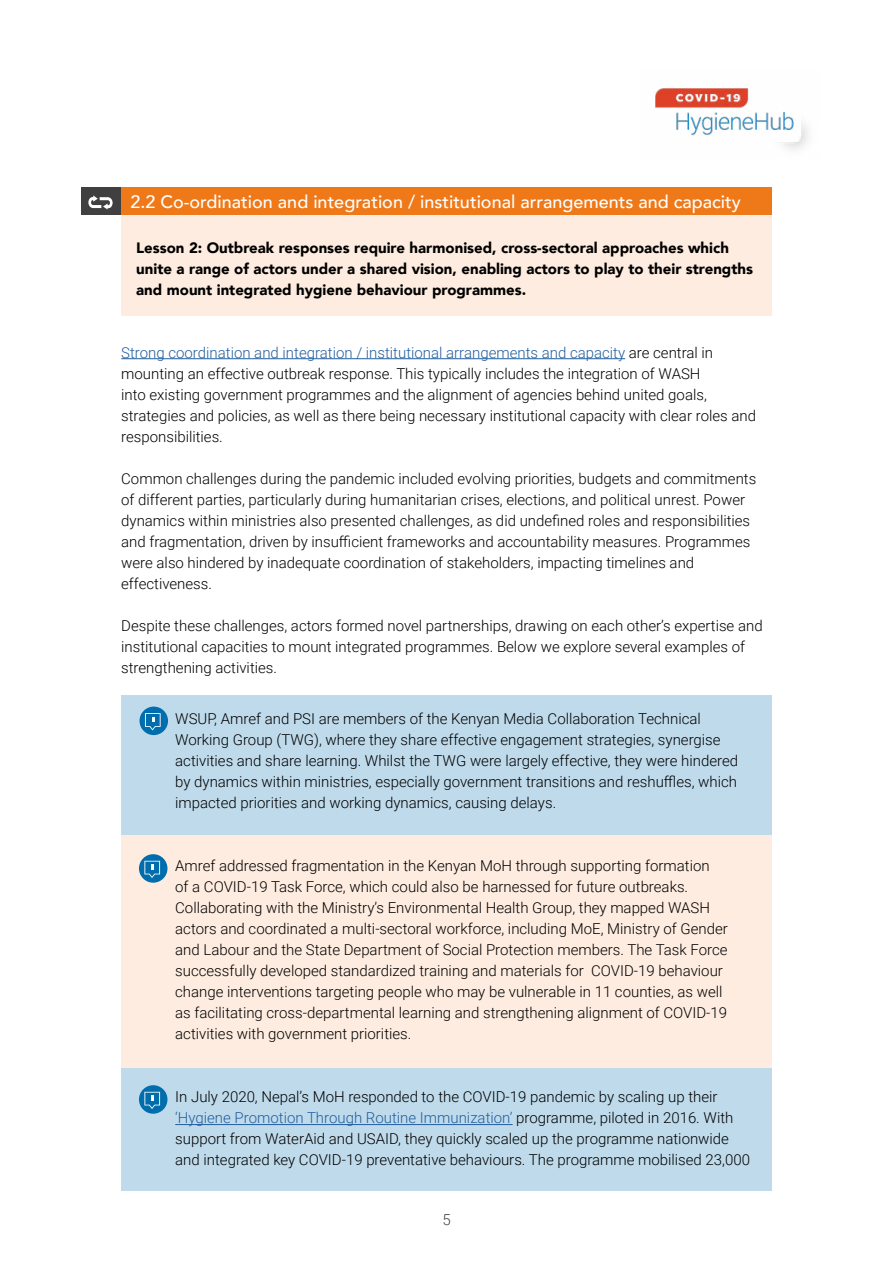
<style>
.page{position:relative;width:893px;height:1263px;background:#fff}
.page>*{position:absolute;margin:0;border:0;box-sizing:border-box;transform-origin:0 0}
.t1{font:500 18px "Avenir";color:#fff}
.t2{font:300 15px/21px "Roboto";color:#000}
.t3{font:900 15px/21px "Avenir";color:#000}
.t4{font:300 15px "Roboto";color:#404040}
.s1{color:#215e9e}
.s2{font-family:"Courier New";font-weight:400}
</style>
<div class="page">
<img style="left:655px;top:88px;width:154px;height:62px">
<div style="left:122px;top:1058px;width:650px;height:132px;background:#bfdbeb"></div>
<div style="left:121px;top:830px;width:650px;height:237px;background:#fdecdf"></div>
<div style="left:121px;top:695px;width:651px;height:140px;background:#bfdbeb"></div>
<div style="left:81px;top:187px;width:39px;height:28px;background:#404040"></div>
<div style="left:122px;top:187px;width:650px;height:28px;background:#ef7918"></div>
<svg style="left:88px;top:196px;width:25px;height:14px"></svg>
<div style="left:122px;top:215px;width:650px;height:101px;background:#fdecdf"></div>
<hr style="left:121px;top:358px;width:504px;height:1px;background:#215e9e">
<hr style="left:175px;top:1124px;width:338px;height:1px;background:#215e9e">
<div style="left:140px;top:707px;width:28px;height:28px;background:#006dad;border-radius:50%"></div>
<svg style="left:145px;top:713px;width:16px;height:17px"></svg>
<svg style="left:139px;top:1085px;width:28px;height:29px"></svg>
<svg style="left:144px;top:1092px;width:16px;height:17px"></svg>
<svg style="left:139px;top:854px;width:28px;height:29px"></svg>
<svg style="left:144px;top:861px;width:16px;height:17px"></svg>
<p class="t1" style="left:130px;top:186px;width:612px">2.2 Co-ordination and integration / institutional arrangements and capacity</p>
<p class="t3" style="left:136px;top:236px;width:618px">Lesson 2: Outbreak responses require harmonised, cross-sectoral approaches which unite a range of actors under a shared vision, enabling actors to play to their strengths and mount integrated hygiene behaviour programmes.</p>
<p class="t2" style="left:121px;top:341px;width:636px"><span class="s1">Strong coordination and integration / institutional arrangements and capacity</span> are central in mounting an effective outbreak response. This typically includes the integration of WASH<br>into existing government programmes and the alignment of agencies behind united goals, strategies and policies, as well as there being necessary institutional capacity with clear roles and responsibilities.</p>
<p class="t2" style="left:121px;top:467px;width:637px">Common challenges during the pandemic included evolving priorities, budgets and commitments of different parties, particularly during humanitarian crises, elections, and political unrest. Power dynamics within ministries also presented challenges, as did undefined roles and responsibilities and fragmentation, driven by insufficient frameworks and accountability measures. Programmes were also hindered by inadequate coordination of stakeholders, impacting timelines and effectiveness.</p>
<p class="t2" style="left:121px;top:614px;width:643px">Despite these challenges, actors formed novel partnerships, drawing on each other’s expertise and institutional capacities to mount integrated programmes. Below we explore several examples of strengthening activities.</p>
<p class="t2" style="left:175px;top:708px;width:564px;text-indent:-27px"><span class="s2">o</span> WSUP, Amref and PSI are members of the Kenyan Media Collaboration Technical Working Group (TWG), where they share effective engagement strategies, synergise activities and share learning. Whilst the TWG were largely effective, they were hindered by dynamics within ministries, especially government transitions and reshuffles, which impacted priorities and working dynamics, causing delays.</p>
<p class="t2" style="left:175px;top:855px;width:554px;text-indent:-27px"><span class="s2">o</span> Amref addressed fragmentation in the Kenyan MoH through supporting formation<br>of a COVID-19 Task Force, which could also be harnessed for future outbreaks.<br>Collaborating with the Ministry’s Environmental Health Group, they mapped WASH actors and coordinated a multi-sectoral workforce, including MoE, Ministry of Gender and Labour and the State Department of Social Protection members. The Task Force successfully developed standardized training and materials for COVID-19 behaviour change interventions targeting people who may be vulnerable in 11 counties, as well as facilitating cross-departmental learning and strengthening alignment of COVID-19 activities with government priorities.</p>
<p class="t2" style="left:175px;top:1086px;width:576px;text-indent:-27px"><span class="s2">o</span> In July 2020, Nepal’s MoH responded to the COVID-19 pandemic by scaling up their <span class="s1">‘Hygiene Promotion Through Routine Immunization’</span> programme, piloted in 2016. With support from WaterAid and USAID, they quickly scaled up the programme nationwide and integrated key COVID-19 preventative behaviours. The programme mobilised 23,000</p>
<p class="t4" style="left:442px;top:1209px;width:10px">5</p>
</div>
